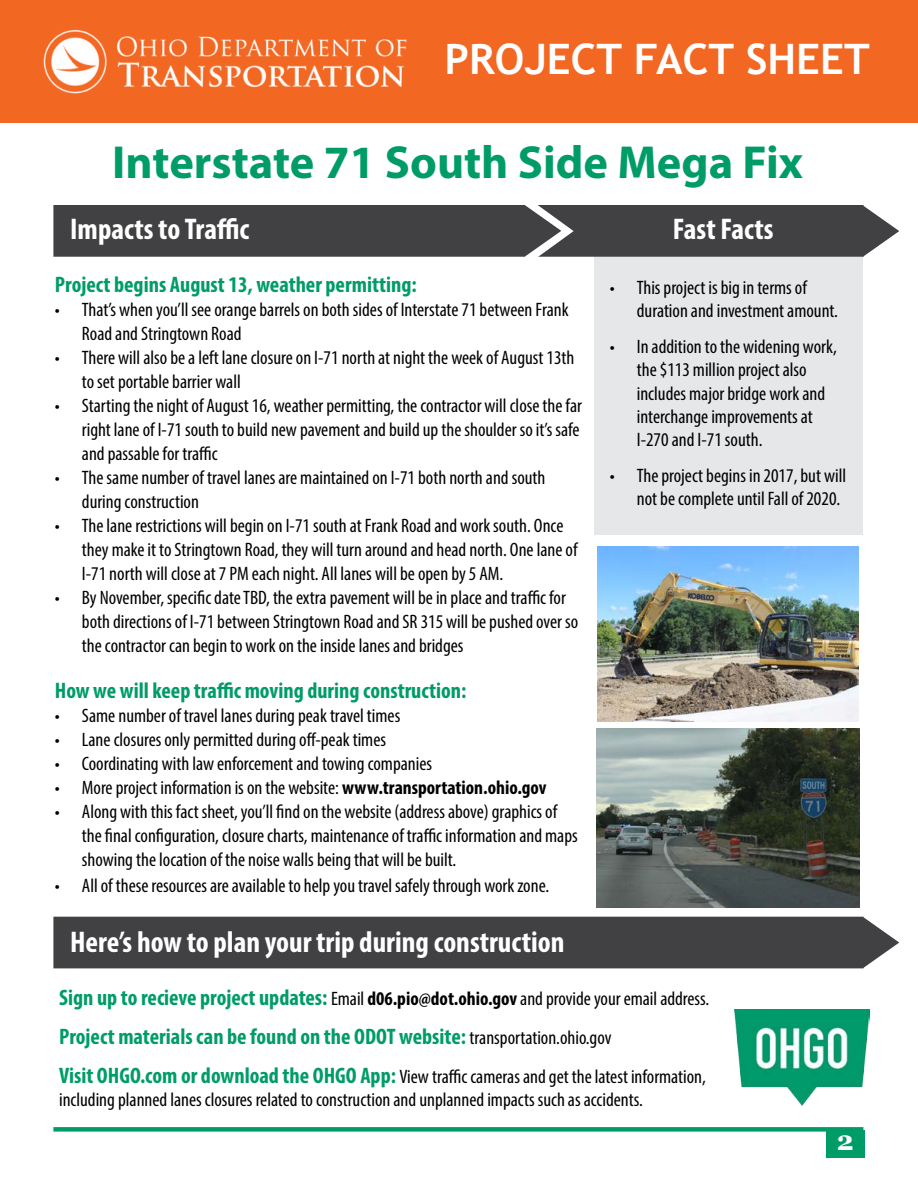
<style>
.page{position:relative;width:918px;height:1188px;background:#fff}
.page>*{position:absolute;margin:0;border:0;box-sizing:border-box;transform-origin:0 0}
.t1{font:700 46.5px "Myriad Pro";color:#009c68}
.t2{font:700 42px "Trebuchet MS";color:#fff}
.t3{font:700 condensed 30px "Myriad Pro";color:#fff}
.t4{font:700 27px "Georgia";color:#fff}
.t5{font:700 condensed 22.5px "Myriad Pro";color:#009c68}
.t6{font:condensed 19.5px/24px "Myriad Pro";color:#000}
.s1{font-weight:700}
.s2{font-weight:700;font-size:22.5px;color:#009c68}
.s3{font-weight:400;font-size:19.5px;color:#000}
</style>
<div class="page">
<div style="left:595px;top:217px;width:268px;height:318px;background:#e6e7e8"></div>
<div style="left:533px;top:205px;width:330px;height:52px;background:#414042"></div>
<div style="left:53px;top:205px;width:472px;height:52px;background:#414042;border:4px solid #414042"></div>
<svg style="left:525px;top:205px;width:49px;height:52px"></svg>
<div style="left:53px;top:1127px;width:810px;height:5px;background:#009c68"></div>
<div style="left:826px;top:1130px;width:38px;height:27px;background:#009c68"></div>
<svg style="left:863px;top:205px;width:36px;height:52px"></svg>
<div style="left:53px;top:917px;width:810px;height:51px;background:#414042"></div>
<svg style="left:863px;top:917px;width:36px;height:51px"></svg>
<img style="left:735px;top:1010px;width:135px;height:96px">
<div style="left:0;top:0;width:918px;height:122px;background:#f26722"></div>
<img style="left:43px;top:29px;width:364px;height:65px">
<img style="left:597px;top:728px;width:263px;height:180px">
<img style="left:597px;top:547px;width:262px;height:174px">
<h2 class="t2" style="left:445px;top:33px;width:427px">PROJECT FACT SHEET</h2>
<h1 class="t1" style="left:112px;top:132px;width:692px">Interstate 71 South Side Mega Fix</h1>
<h3 class="t3" style="left:70px;top:210px;width:180px">Impacts to Traffic</h3>
<p class="t5" style="left:55px;top:270px;width:363px">Project begins August 13, weather permitting:</p>
<p class="t6" style="left:82px;top:297px;width:488px;text-indent:-27px">• That’s when you’ll see orange barrels on both sides of Interstate 71 between Frank<br>Road and Stringtown Road</p>
<p class="t6" style="left:82px;top:345px;width:494px;text-indent:-27px">• There will also be a left lane closure on I-71 north at night the week of August 13th to set portable barrier wall</p>
<p class="t6" style="left:82px;top:393px;width:502px;text-indent:-27px">• Starting the night of August 16, weather permitting, the contractor will close the far right lane of I-71 south to build new pavement and build up the shoulder so it’s safe and passable for traffic</p>
<p class="t6" style="left:82px;top:465px;width:465px;text-indent:-27px">• The same number of travel lanes are maintained on I-71 both north and south during construction</p>
<p class="t6" style="left:82px;top:513px;width:497px;text-indent:-27px">• The lane restrictions will begin on I-71 south at Frank Road and work south. Once they make it to Stringtown Road, they will turn around and head north. One lane of<br>I-71 north will close at 7 PM each night. All lanes will be open by 5 AM.</p>
<p class="t6" style="left:82px;top:585px;width:498px;text-indent:-27px">• By November, specific date TBD, the extra pavement will be in place and traffic for both directions of I-71 between Stringtown Road and SR 315 will be pushed over so the contractor can begin to work on the inside lanes and bridges</p>
<p class="t5" style="left:55px;top:677px;width:413px">How we will keep traffic moving during construction:</p>
<p class="t6" style="left:55px;top:703px;width:347px">• Same number of travel lanes during peak travel times</p>
<p class="t6" style="left:55px;top:727px;width:333px">• Lane closures only permitted during off-peak times</p>
<p class="t6" style="left:55px;top:751px;width:379px">• Coordinating with law enforcement and towing companies</p>
<p class="t6" style="left:55px;top:775px;width:493px">• More project information is on the website: <span class="s1">www.transportation.ohio.gov</span></p>
<p class="t6" style="left:82px;top:799px;width:497px;text-indent:-27px">• Along with this fact sheet, you’ll find on the website (address above) graphics of the final configuration, closure charts, maintenance of traffic information and maps showing the location of the noise walls being that will be built.</p>
<p class="t6" style="left:55px;top:873px;width:496px">• All of these resources are available to help you travel safely through work zone.</p>
<h3 class="t3" style="left:673px;top:210px;width:102px">Fast Facts</h3>
<p class="t6" style="left:637px;top:276px;width:203px;line-height:23.4px;text-indent:-27px">• This project is big in terms of duration and investment amount.</p>
<p class="t6" style="left:637px;top:334px;width:202px;line-height:23.4px;text-indent:-27px">• In addition to the widening work, the $113 million project also includes major bridge work and interchange improvements at<br>I-270 and I-71 south.</p>
<p class="t6" style="left:637px;top:463px;width:211px;line-height:23.4px;text-indent:-27px">• The project begins in 2017, but will not be complete until Fall of 2020.</p>
<h3 class="t3" style="left:70px;top:924px;width:496px">Here’s how to plan your trip during construction</h3>
<p class="t6" style="left:59px;top:986px;width:652px"><span class="s2">Sign up to recieve project updates:</span> Email <span class="s1">d06.pio@dot.ohio.gov</span> and provide your email address.</p>
<p class="t5" style="left:59px;top:1023px;width:554px">Project materials can be found on the ODOT website: <span class="s3">transportation.ohio.gov</span></p>
<p class="t6" style="left:59px;top:1065px;width:648px;line-height:23.4px"><span class="s2">Visit OHGO.com or download the OHGO App:</span> View traffic cameras and get the latest information, including planned lanes closures related to construction and unplanned impacts such as accidents.</p>
<h3 class="t4" style="left:837px;top:1124px;width:18px">2</h3>
</div>
